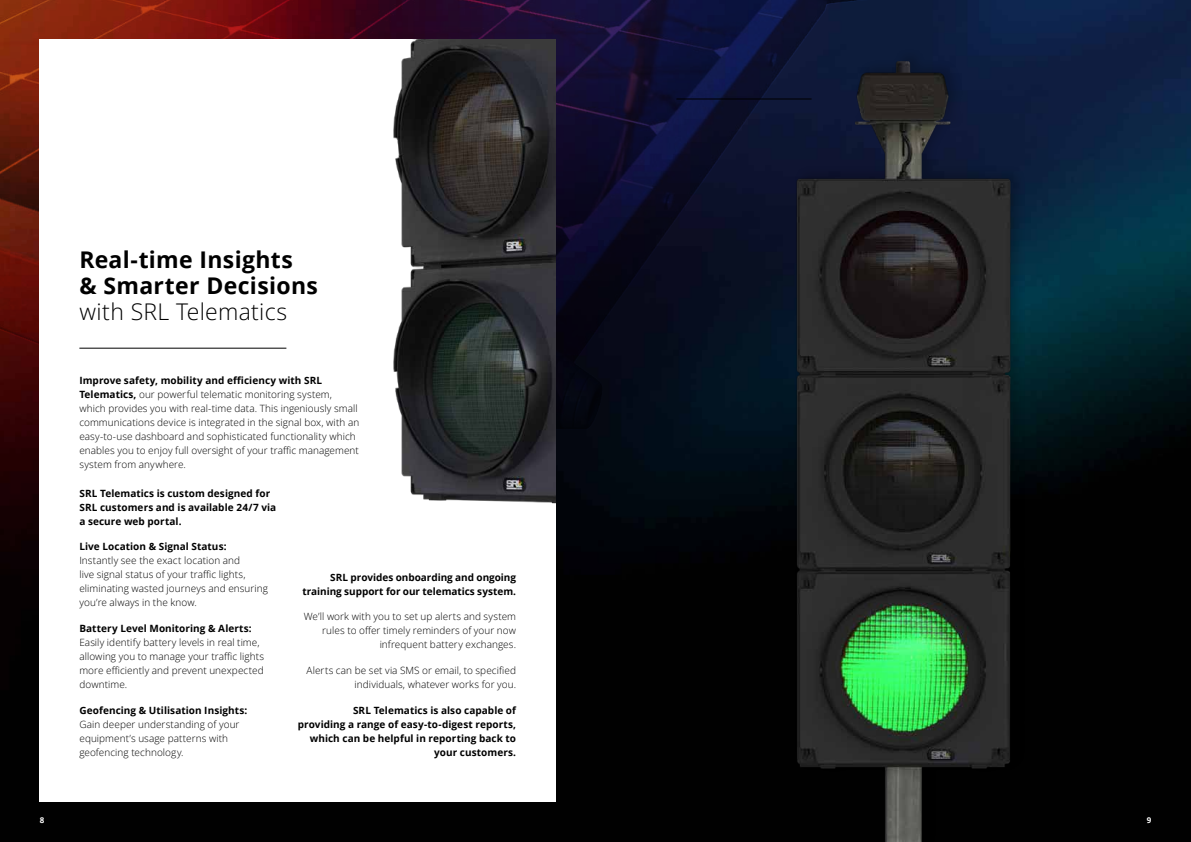
<style>
.page{position:relative;width:1191px;height:842px;background:#fff}
.page>*{position:absolute;margin:0;border:0;box-sizing:border-box;transform-origin:0 0}
.t1{font:700 23px/26px "Open Sans";letter-spacing:.015em;color:#000}
.t2{font:23px "Open Sans";letter-spacing:.015em;color:#000}
.t3{font:10px/14px "Open Sans";letter-spacing:.005em;color:#000}
.t4{font:700 10px/14px "Open Sans";letter-spacing:.005em;color:#000;text-align:right}
.t5{font:700 8px "Open Sans";color:#fff}
.s1{font-weight:700}
</style>
<div class="page">
<img style="left:924px;top:0;width:267px;height:842px">
<img style="left:0;top:0;width:924px;height:842px">
<div style="left:40px;top:40px;width:516px;height:762px;background:#fff"></div>
<hr style="left:676px;top:99px;width:135px;height:1px;background:#000">
<hr style="left:79px;top:348px;width:207px;height:1px;background:#000">
<img style="left:393px;top:40px;width:163px;height:464px">
<img style="left:773px;top:40px;width:257px;height:802px">
<h1 class="t1" style="left:79px;top:246px;width:240px">Real-time Insights<br>&amp; Smarter Decisions</h1>
<h1 class="t2" style="left:79px;top:295px;width:209px">with SRL Telematics</h1>
<p class="t3" style="left:79px;top:373px;width:281px"><span class="s1">Improve safety, mobility and efficiency with SRL Telematics,</span> our powerful telematic monitoring system, which provides you with real-time data. This ingeniously small communications device is integrated in the signal box, with an easy-to-use dashboard and sophisticated functionality which enables you to enjoy full oversight of your traffic management system from anywhere.</p>
<p class="t4" style="left:79px;top:486px;width:198px;text-align:left">SRL Telematics is custom designed for<br>SRL customers and is available 24/7 via a secure web portal.</p>
<p class="t4" style="left:79px;top:539px;width:149px">Live Location &amp; Signal Status:</p>
<p class="t3" style="left:79px;top:553px;width:190px">Instantly see the exact location and<br>live signal status of your traffic lights, eliminating wasted journeys and ensuring you’re always in the know.</p>
<p class="t4" style="left:79px;top:621px;width:174px">Battery Level Monitoring &amp; Alerts:</p>
<p class="t3" style="left:79px;top:635px;width:186px">Easily identify battery levels in real time, allowing you to manage your traffic lights more efficiently and prevent unexpected downtime.</p>
<p class="t4" style="left:79px;top:703px;width:169px">Geofencing &amp; Utilisation Insights:</p>
<p class="t3" style="left:79px;top:717px;width:162px">Gain deeper understanding of your equipment’s usage patterns with geofencing technology.</p>
<p class="t4" style="left:302px;top:570px;width:215px">SRL provides onboarding and ongoing training support for our telematics system.</p>
<p class="t3" style="left:304px;top:609px;width:214px;text-align:right">We’ll work with you to set up alerts and system rules to offer timely reminders of your now infrequent battery exchanges.</p>
<p class="t3" style="left:306px;top:663px;width:211px;text-align:right">Alerts can be set via SMS or email, to specified individuals, whatever works for you.</p>
<p class="t4" style="left:298px;top:703px;width:220px">SRL Telematics is also capable of<br>providing a range of easy-to-digest reports, which can be helpful in reporting back to your customers.</p>
<p class="t5" style="left:40px;top:814px;width:6px">8</p>
<p class="t5" style="left:1146px;top:814px;width:6px">9</p>
</div>
